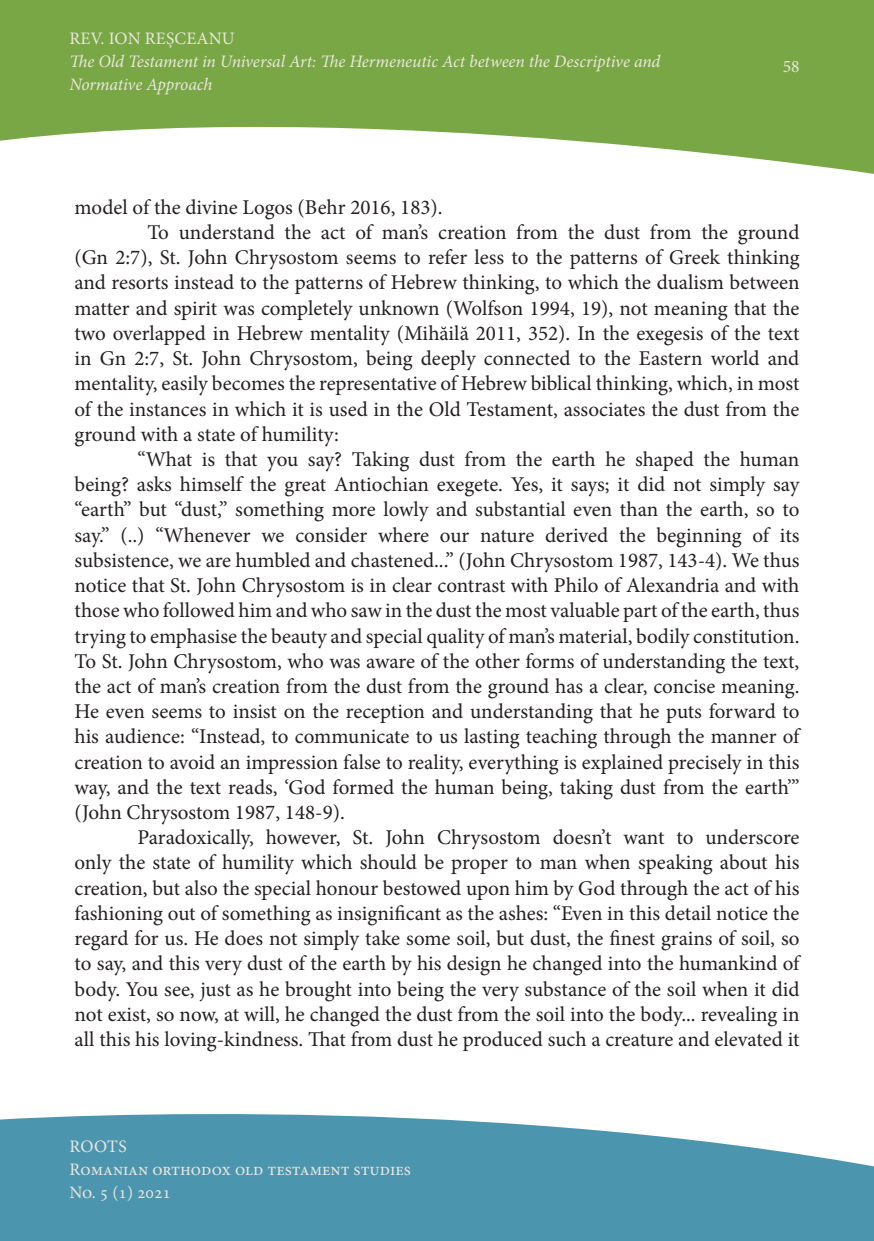
<style>
.page{position:relative;width:874px;height:1241px;background:#fff}
.page>*{position:absolute;margin:0;border:0;box-sizing:border-box;transform-origin:0 0}
.t1{font:21px/25.2px "Minion Pro";color:#231f20;text-align:justify}
.t2{font:italic 17.5px/22.8px "Minion Pro";letter-spacing:-.005em;color:#eae7de}
.t3{font:17.5px/22.8px "Minion Pro";color:#eae7de}
</style>
<div class="page">
<svg style="left:0;top:0;width:873px;height:174px;fill:#79a745"></svg>
<svg style="left:0;top:1114px;width:873px;height:126px;background:#5e9fb7"></svg>
<p class="t3" style="left:70px;top:28px;width:167px">REV. ION REȘCEANU</p>
<p class="t2" style="left:69px;top:50px;width:592px">The Old Testament in Universal Art: The Hermeneutic Act between the Descriptive and<br>Normative Approach</p>
<p class="t3" style="left:782px;top:55px;width:18px">58</p>
<p class="t1" style="left:74px;top:194px;width:369px">model of the divine Logos (Behr 2016, 183).</p>
<p class="t1" style="left:74px;top:220px;width:726px;text-indent:73px">To understand the act of man’s creation from the dust from the ground (Gn 2:7), St. John Chrysostom seems to refer less to the patterns of Greek thinking and resorts instead to the patterns of Hebrew thinking, to which the dualism between matter and spirit was completely unknown (Wolfson 1994, 19), not meaning that the two overlapped in Hebrew mentality (Mihăilă 2011, 352). In the exegesis of the text in Gn 2:7, St. John Chrysostom, being deeply connected to the Eastern world and mentality, easily becomes the representative of Hebrew biblical thinking, which, in most of the instances in which it is used in the Old Testament, associates the dust from the ground with a state of humility:</p>
<p class="t1" style="left:74px;top:446px;width:726px;text-indent:63px">“What is that you say? Taking dust from the earth he shaped the human being? asks himself the great Antiochian exegete. Yes, it says; it did not simply say “earth” but “dust,” something more lowly and substantial even than the earth, so to say.” (..) “Whenever we consider where our nature derived the beginning of its subsistence, we are humbled and chastened...” (John Chrysostom 1987, 143-4). We thus notice that St. John Chrysostom is in clear contrast with Philo of Alexandria and with those who followed him and who saw in the dust the most valuable part of the earth, thus trying to emphasise the beauty and special quality of man’s material, bodily constitution.<br>To St. John Chrysostom, who was aware of the other forms of understanding the text, the act of man’s creation from the dust from the ground has a clear, concise meaning.<br>He even seems to insist on the reception and understanding that he puts forward to his audience: “Instead, to communicate to us lasting teaching through the manner of creation to avoid an impression false to reality, everything is explained precisely in this way, and the text reads, ‘God formed the human being, taking dust from the earth’” (John Chrysostom 1987, 148-9).</p>
<p class="t1" style="left:74px;top:824px;width:726px;text-indent:63px">Paradoxically, however, St. John Chrysostom doesn’t want to underscore only the state of humility which should be proper to man when speaking about his creation, but also the special honour bestowed upon him by God through the act of his fashioning out of something as insignificant as the ashes: “Even in this detail notice the regard for us. He does not simply take some soil, but dust, the finest grains of soil, so to say, and this very dust of the earth by his design he changed into the humankind of body. You see, just as he brought into being the very substance of the soil when it did not exist, so now, at will, he changed the dust from the soil into the body... revealing in all this his loving-kindness. That from dust he produced such a creature and elevated it</p>
<p class="t3" style="left:69px;top:1135px;width:343px">ROOTS<br>Romanian orthodox old testament studies<br>No. 5 (1) 2021</p>
</div>
